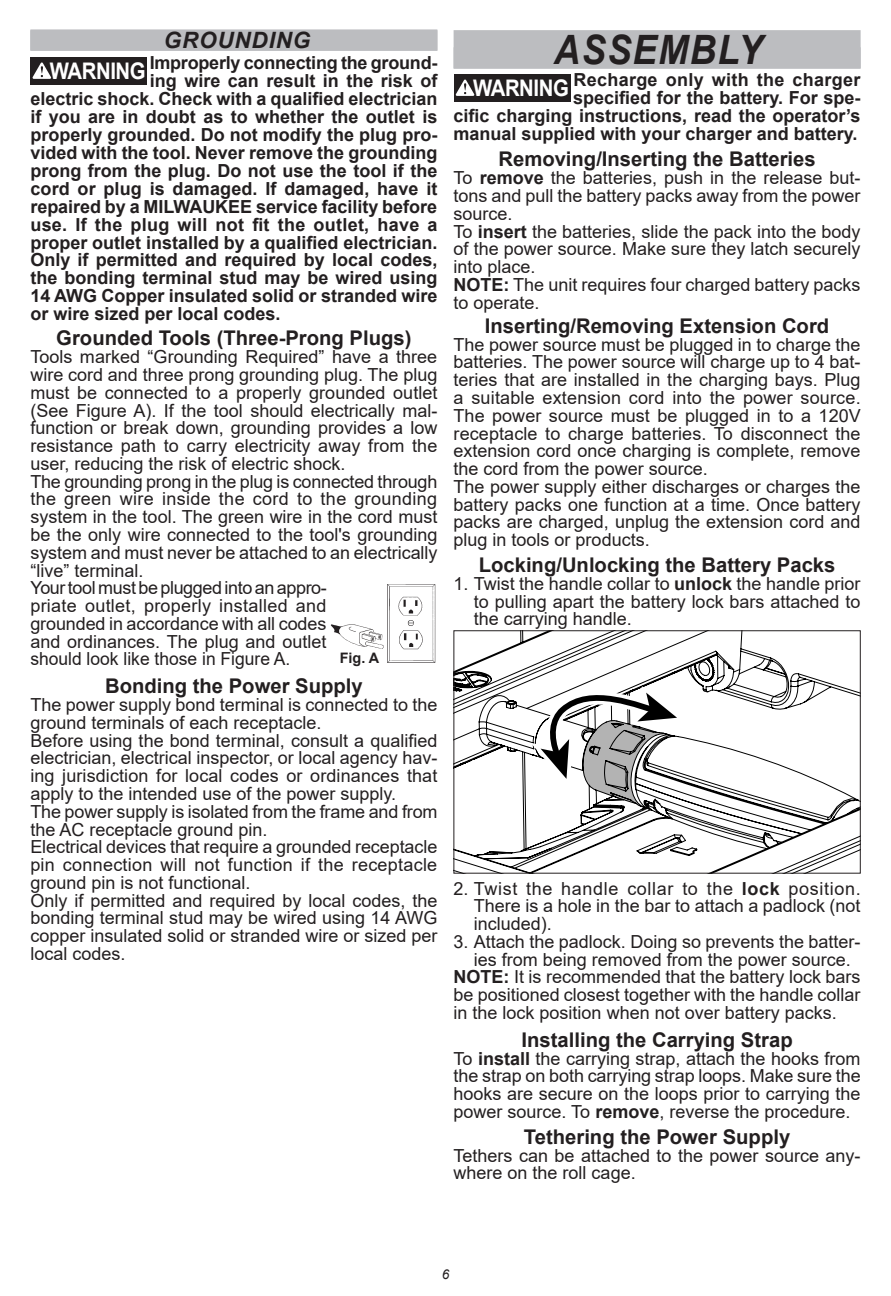
<style>
.page{position:relative;width:891px;height:1296px;background:#fff}
.page>*{position:absolute;margin:0;border:0;box-sizing:border-box;transform-origin:0 0}
.Reverse_Headings_2-l{font:italic 700 40.5px "Arial";letter-spacing:.035em;color:#231f20;scale:.9 1}
.t1{font:700 22.95px "Arial";letter-spacing:-.02em;color:#fff;scale:.89 1}
.Reverse_Headings_2-l-2{font:italic 700 22.5px "Arial";letter-spacing:.035em;color:#231f20}
.Paragraph{font:700 20.25px "Arial";color:#231f20}
.Body_text{font:18px/17.8px "Arial";color:#231f20;text-align:justify}
.Warning{font:700 18px/18px "Arial";color:#231f20;text-align:right}
.Body_text-2{font:700 18px/17.8px "Arial";color:#231f20;text-align:justify}
.Body_text-3{font:18px "Arial";letter-spacing:-.02em;color:#231f20}
.t2{font:700 14.4px "Arial";color:#231f20}
.t3{font:italic 13.5px "Arial";color:#231f20}
.s1{font-weight:700}
</style>
<div class="page">
<div style="left:30px;top:29px;width:407px;height:22px;background:#bcbdc0"></div>
<div style="left:31px;top:57px;width:116px;height:27px;background:#231f20"></div>
<svg style="left:33px;top:63px;width:18px;height:16px"></svg>
<img style="left:330px;top:584px;width:106px;height:79px">
<div style="left:454px;top:30px;width:407px;height:38px;background:#bcbdc0"></div>
<div style="left:454px;top:47px;width:407px;height:22px;background:#bcbdc0"></div>
<div style="left:454px;top:74px;width:116px;height:27px;background:#231f20"></div>
<svg style="left:456px;top:80px;width:18px;height:16px"></svg>
<svg style="left:456px;top:632px;width:403px;height:239px"></svg>
<svg style="left:521px;top:675px;width:163px;height:131px"></svg>
<div style="left:454px;top:630px;width:407px;height:243px;border:1px solid #231f20"></div>
<p class="Reverse_Headings_2-l-2" style="left:164px;top:25px;width:148px">GROUNDING</p>
<p class="Warning" style="left:30px;top:53px;width:409px">Improperly connecting the ground-<br>ing wire can result in the risk of<br>electric shock. Check with a qualified electrician if you are in doubt as to whether the outlet is properly grounded. Do not modify the plug pro&shy;vided with the tool. Never remove the grounding prong from the plug. Do not use the tool if the cord or plug is damaged. If damaged, have it repaired by a MILWAUKEE service facility before use. If the plug will not fit the outlet, have a proper outlet installed by a qualified electrician.</p>
<p class="Body_text-2" style="left:30px;top:251px;width:409px">Only if permitted and required by local codes, the bonding terminal stud may be wired using 14 AWG Copper insulated solid or stranded wire or wire sized per local codes.</p>
<p class="Paragraph" style="left:56px;top:324px;width:357px">Grounded Tools (Three-Prong Plugs)</p>
<p class="Body_text" style="left:30px;top:348px;width:409px">Tools marked “Grounding Required” have a three wire cord and three prong grounding plug. The plug must be connected to a properly grounded outlet (See Figure A). If the tool should electrically mal&shy;function or break down, grounding provides a low resistance path to carry electricity away from the user, reducing the risk of electric shock.</p>
<p class="Body_text" style="left:30px;top:472px;width:409px">The grounding prong in the plug is connected through the green wire inside the cord to the grounding system in the tool. The green wire in the cord must be the only wire connected to the tool's grounding system and must never be attached to an electrically “live” terminal.</p>
<p class="Body_text-3" style="left:30px;top:576px;width:298px">Your tool must be plugged into an appro-</p>
<p class="t1" style="left:50px;top:56px;width:109px">WARNING</p>
<p class="Body_text" style="left:30px;top:597px;width:298px">priate outlet, properly installed and grounded in accordance with all codes and ordinances. The plug and outlet should look like those in Figure A.</p>
<p class="Paragraph" style="left:105px;top:672px;width:259px">Bonding the Power Supply</p>
<p class="Body_text" style="left:30px;top:696px;width:409px">The power supply bond terminal is connected to the ground terminals of each receptacle.</p>
<p class="Body_text" style="left:30px;top:731px;width:409px">Before using the bond terminal, consult a qualified electrician, electrical inspector, or local agency hav&shy;ing jurisdiction for local codes or ordinances that apply to the intended use of the power supply.</p>
<p class="Body_text" style="left:30px;top:802px;width:409px">The power supply is isolated from the frame and from the AC receptacle ground pin.</p>
<p class="Body_text" style="left:30px;top:838px;width:408px">Electrical devices that require a grounded receptacle pin connection will not function if the receptacle ground pin is not functional.</p>
<p class="Body_text" style="left:30px;top:891px;width:409px">Only if permitted and required by local codes, the bonding terminal stud may be wired using 14 AWG copper insulated solid or stranded wire or sized per local codes.</p>
<p class="t2" style="left:340px;top:648px;width:41px">Fig. A</p>
<p class="Reverse_Headings_2-l" style="left:554px;top:23px;width:233px">ASSEMBLY</p>
<p class="t1" style="left:473px;top:73px;width:109px">WARNING</p>
<p class="Warning" style="left:454px;top:71px;width:409px">Recharge only with the charger<br>specified for the battery. For spe-<br>cific charging instructions, read the operator’s manual supplied with your charger and battery.</p>
<p class="Paragraph" style="left:498px;top:145px;width:319px">Removing/Inserting the Batteries</p>
<p class="Body_text" style="left:454px;top:169px;width:409px">To <span class="s1">remove</span> the batteries, push in the release but&shy;tons and pull the battery packs away from the power source.</p>
<p class="Body_text" style="left:454px;top:222px;width:409px">To <span class="s1">insert</span> the batteries, slide the pack into the body of the power source. Make sure they latch securely into place.</p>
<p class="Body_text" style="left:454px;top:276px;width:409px"><span class="s1">NOTE:</span> The unit requires four charged battery packs to operate.</p>
<p class="Paragraph" style="left:485px;top:312px;width:346px">Inserting/Removing Extension Cord</p>
<p class="Body_text" style="left:454px;top:335px;width:409px">The power source must be plugged in to charge the batteries. The power source will charge up to 4 bat&shy;teries that are installed in the charging bays. Plug a suitable extension cord into the power source.<br>The power source must be plugged in to a 120V receptacle to charge batteries. To disconnect the extension cord once charging is complete, remove the cord from the power source.</p>
<p class="Body_text" style="left:454px;top:478px;width:409px">The power supply either discharges or charges the battery packs one function at a time. Once battery packs are charged, unplug the extension cord and plug in tools or products.</p>
<p class="Paragraph" style="left:479px;top:551px;width:358px">Locking/Unlocking the Battery Packs</p>
<p class="Body_text" style="left:474px;top:575px;width:388px;text-indent:-20px">1. Twist the handle collar to <span class="s1">unlock</span> the handle prior to pulling apart the battery lock bars attached to the carrying handle.</p>
<p class="Body_text" style="left:474px;top:879px;width:388px;text-indent:-20px">2. Twist the handle collar to the <span class="s1">lock</span> position.<br>There is a hole in the bar to attach a padlock (not included).</p>
<p class="Body_text" style="left:454px;top:933px;width:409px;text-align:center">3. Attach the padlock. Doing so prevents the batter&shy;ies from being removed from the power source.</p>
<p class="Body_text" style="left:454px;top:968px;width:409px"><span class="s1">NOTE:</span> It is recommended that the battery lock bars be positioned closest together with the handle collar in the lock position when not over battery packs.</p>
<p class="Paragraph" style="left:522px;top:1025px;width:273px">Installing the Carrying Strap</p>
<p class="Body_text" style="left:454px;top:1049px;width:409px">To <span class="s1">install</span> the carrying strap, attach the hooks from the strap on both carrying strap loops. Make sure the hooks are secure on the loops prior to carrying the power source. To <span class="s1">remove</span>, reverse the procedure.</p>
<p class="Paragraph" style="left:524px;top:1122px;width:268px">Tethering the Power Supply</p>
<p class="Body_text" style="left:454px;top:1146px;width:409px">Tethers can be attached to the power source any&shy;where on the roll cage.</p>
<p class="t3" style="left:442px;top:1265px;width:9px">6</p>
</div>
